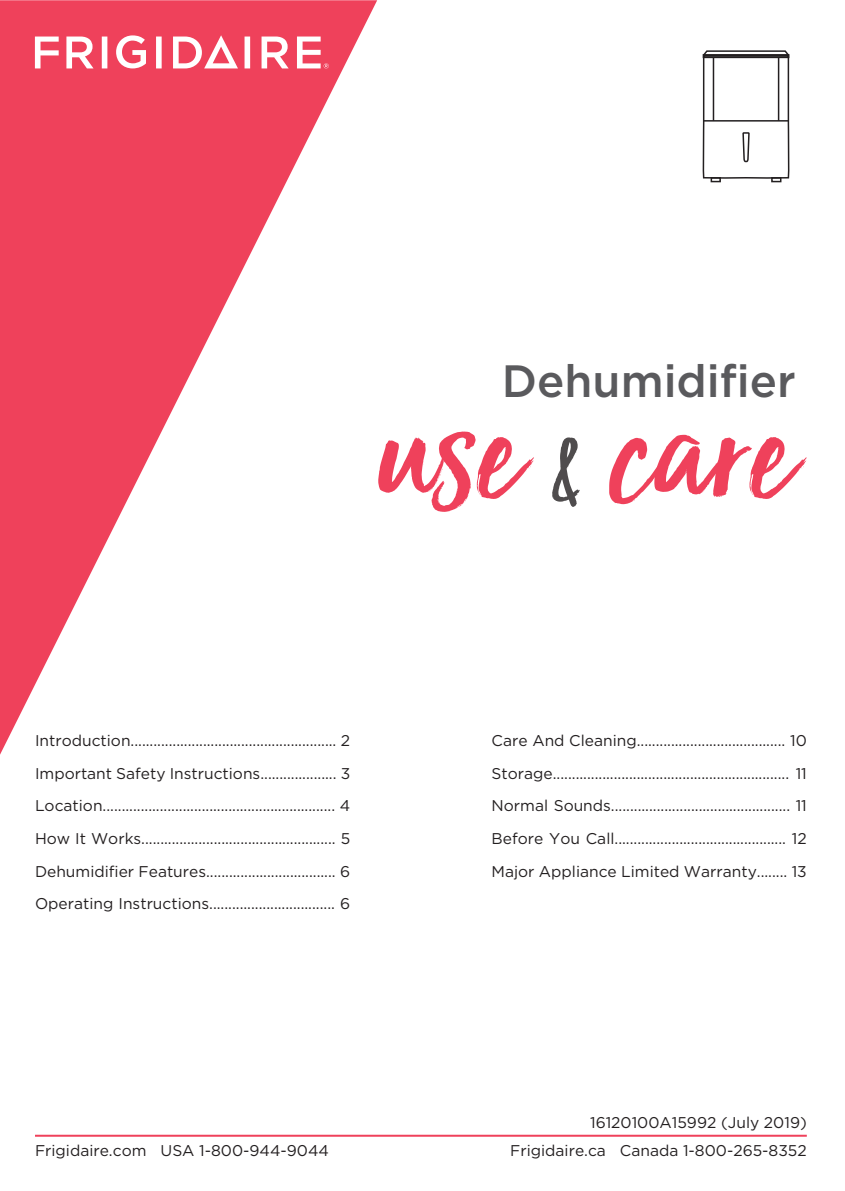
<style>
.page{position:relative;width:845px;height:1191px;background:#fff}
.page>*{position:absolute;margin:0;border:0;box-sizing:border-box;transform-origin:0 0}
.t1{font:163.4px "Custom Fresh";color:#ef415b}
.t2{font:500 45.2px "Gotham";color:#5a5a5d}
.t3{font:15.6px/32.6px "Gotham";color:#231f20;text-align:justify}
.s1{font-size:87.6px;color:#4f4c4d}
</style>
<div class="page">
<svg style="left:0;top:0;width:377px;height:754px"></svg>
<hr style="left:35px;top:1134px;width:772px;height:2px;background:#ef415b">
<svg style="left:244px;top:37px;width:6px;height:31px"></svg>
<svg style="left:116px;top:35px;width:30px;height:33px"></svg>
<svg style="left:35px;top:37px;width:24px;height:31px"></svg>
<svg style="left:66px;top:37px;width:28px;height:31px"></svg>
<svg style="left:102px;top:37px;width:5px;height:31px"></svg>
<svg style="left:156px;top:37px;width:6px;height:31px"></svg>
<svg style="left:261px;top:37px;width:28px;height:31px"></svg>
<svg style="left:173px;top:35px;width:65px;height:33px"></svg>
<svg style="left:297px;top:37px;width:32px;height:31px"></svg>
<div style="left:710px;top:177px;width:11px;height:5px;border:2px solid #231f20"></div>
<div style="left:771px;top:177px;width:10px;height:5px;border:2px solid #231f20"></div>
<svg style="left:702px;top:50px;width:88px;height:130px"></svg>
<svg style="left:702px;top:54px;width:87px;height:4px"></svg>
<h2 class="t2" style="left:502px;top:353px;width:295px">Dehumidifier</h2>
<h1 class="t1" style="left:377px;top:346px;width:416px">use <span class="s1">&amp;</span> care</h1>
<p class="t3" style="left:35px;top:724px;width:317px">Introduction...................................................... 2<br>Important Safety Instructions.................... 3<br>Location............................................................. 4<br>How It Works................................................... 5<br>Dehumidifier Features.................................. 6<br>Operating Instructions................................. 6</p>
<p class="t3" style="left:491px;top:724px;width:317px">Care And Cleaning....................................... 10<br>Storage.............................................................. 11<br>Normal Sounds............................................... 11<br>Before You Call............................................. 12<br>Major Appliance Limited Warranty........ 13</p>
<p class="t3" style="left:590px;top:1105px;width:218px">16120100A15992 (July 2019)</p>
<p class="t3" style="left:35px;top:1133px;width:295px">Frigidaire.com USA 1-800-944-9044</p>
<p class="t3" style="left:510px;top:1133px;width:298px">Frigidaire.ca Canada 1-800-265-8352</p>
</div>
